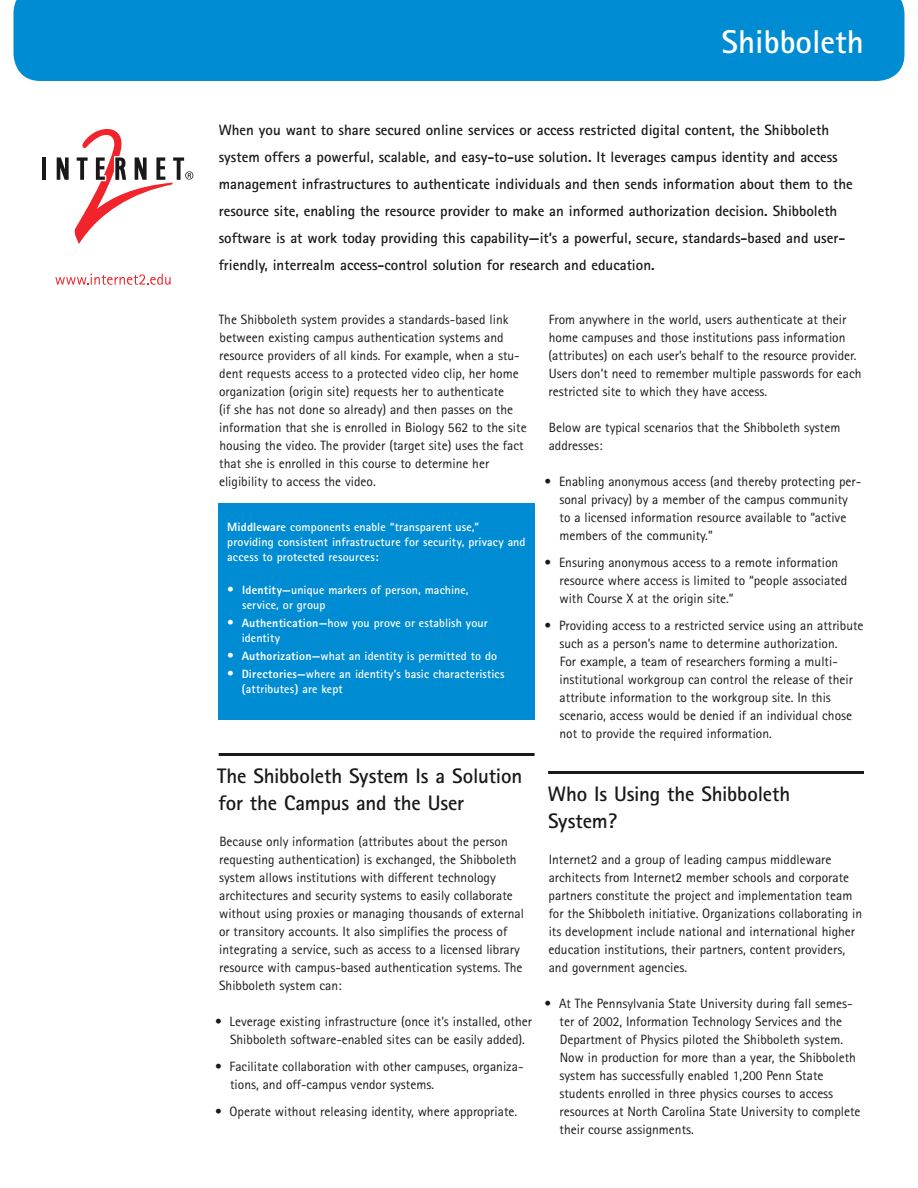
<style>
.page{position:relative;width:918px;height:1188px;background:#fff}
.page>*{position:absolute;margin:0;border:0;box-sizing:border-box;transform-origin:0 0}
.t1{font:700 33px "Rotis Sans Serif";color:#fff}
.t2{font:700 21px/27px "Rotis Sans Serif";letter-spacing:-.01em;color:#1a1818}
.t3{font:700 15px/27px "Rotis Sans Serif";color:#1a1818}
.t4{font:13.5px/18px "Rotis Sans Serif";color:#1a1818}
.t5{font:700 12px/15px "Rotis Sans Serif";letter-spacing:.01em;color:#fff}
.s1{font-weight:800}
.s2{font-weight:400;font-size:13.5px}
</style>
<div class="page">
<hr style="left:42px;top:157px;width:4px;height:23px;background:#1a1818">
<svg style="left:55px;top:274px;width:116px;height:11px"></svg>
<svg style="left:57px;top:129px;width:136px;height:115px"></svg>
<div style="left:14px;top:0;width:890px;height:81px;background:#008cd3"></div>
<hr style="left:219px;top:753px;width:316px;height:3px;background:#1a1818">
<hr style="left:548px;top:771px;width:316px;height:3px;background:#1a1818">
<div style="left:218px;top:504px;width:317px;height:216px;background:#008cd3"></div>
<h1 class="t1" style="left:722px;top:21px;width:144px">Shibboleth</h1>
<p class="t3" style="left:219px;top:116px;width:636px">When you want to share secured online services or access restricted digital content, the Shibboleth system offers a powerful, scalable, and easy-to-use solution. It leverages campus identity and access management infrastructures to authenticate individuals and then sends information about them to the resource site, enabling the resource provider to make an informed authorization decision. Shibboleth software is at work today providing this capability—it’s a powerful, secure, standards-based and user&shy;friendly, interrealm access-control solution for research and education.</p>
<p class="t4" style="left:219px;top:310px;width:309px">The Shibboleth system provides a standards-based link between existing campus authentication systems and resource providers of all kinds. For example, when a stu&shy;dent requests access to a protected video clip, her home organization (origin site) requests her to authenticate<br>(if she has not done so already) and then passes on the information that she is enrolled in Biology 562 to the site housing the video. The provider (target site) uses the fact that she is enrolled in this course to determine her eligibility to access the video.</p>
<p class="t5" style="left:227px;top:520px;width:300px"><span class="s1">Middleware</span> components enable “transparent use,” providing consistent infrastructure for security, privacy and access to protected resources:</p>
<p class="t5" style="left:242px;top:583px;width:228px;text-indent:-15px"><span class="s2">•</span> <span class="s1">Identity</span>—unique markers of person, machine, service, or group</p>
<p class="t5" style="left:242px;top:616px;width:248px;text-indent:-14px"><span class="s2">•</span> <span class="s1">Authentication</span>—how you prove or establish your identity</p>
<p class="t5" style="left:227px;top:649px;width:271px"><span class="s2">•</span> <span class="s1">Authorization</span>—what an identity is permitted to do</p>
<p class="t5" style="left:242px;top:667px;width:264px;text-indent:-14px"><span class="s2">•</span> <span class="s1">Directories</span>—where an identity’s basic characteristics (attributes) are kept</p>
<h2 class="t2" style="left:217px;top:762px;width:307px">The Shibboleth System Is a Solution for the Campus and the User</h2>
<p class="t4" style="left:219px;top:832px;width:306px">Because only information (attributes about the person requesting authentication) is exchanged, the Shibboleth system allows institutions with different technology architectures and security systems to easily collaborate without using proxies or managing thousands of external or transitory accounts. It also simplifies the process of integrating a service, such as access to a licensed library resource with campus-based authentication systems. The Shibboleth system can:</p>
<p class="t4" style="left:215px;top:1012px;width:318px;text-align:center">• Leverage existing infrastructure (once it’s installed, other<br>Shibboleth software-enabled sites can be easily added).</p>
<p class="t4" style="left:230px;top:1057px;width:295px;text-indent:-15px">• Facilitate collaboration with other campuses, organiza&shy;tions, and off-campus vendor systems.</p>
<p class="t4" style="left:215px;top:1102px;width:304px">• Operate without releasing identity, where appropriate.</p>
<p class="t4" style="left:549px;top:310px;width:314px">From anywhere in the world, users authenticate at their home campuses and those institutions pass information (attributes) on each user’s behalf to the resource provider.<br>Users don’t need to remember multiple passwords for each restricted site to which they have access.</p>
<p class="t4" style="left:549px;top:418px;width:293px">Below are typical scenarios that the Shibboleth system addresses:</p>
<p class="t4" style="left:559px;top:472px;width:303px;text-indent:-15px">• Enabling anonymous access (and thereby protecting per&shy;sonal privacy) by a member of the campus community to a licensed information resource available to “active members of the community.”</p>
<p class="t4" style="left:559px;top:553px;width:289px;text-indent:-15px">• Ensuring anonymous access to a remote information resource where access is limited to “people associated with Course X at the origin site.”</p>
<p class="t4" style="left:559px;top:616px;width:306px;text-indent:-15px">• Providing access to a restricted service using an attribute such as a person’s name to determine authorization.<br>For example, a team of researchers forming a multi&shy;institutional workgroup can control the release of their attribute information to the workgroup site. In this scenario, access would be denied if an individual chose not to provide the required information.</p>
<h2 class="t2" style="left:548px;top:780px;width:244px">Who Is Using the Shibboleth<br>System?</h2>
<p class="t4" style="left:548px;top:850px;width:315px">Internet2 and a group of leading campus middleware architects from Internet2 member schools and corporate partners constitute the project and implementation team for the Shibboleth initiative. Organizations collaborating in its development include national and international higher education institutions, their partners, content providers, and government agencies.</p>
<p class="t4" style="left:559px;top:994px;width:303px;text-indent:-15px">• At The Pennsylvania State University during fall semes&shy;ter of 2002, Information Technology Services and the Department of Physics piloted the Shibboleth system.<br>Now in production for more than a year, the Shibboleth system has successfully enabled 1,200 Penn State students enrolled in three physics courses to access resources at North Carolina State University to complete their course assignments.</p>
</div>
